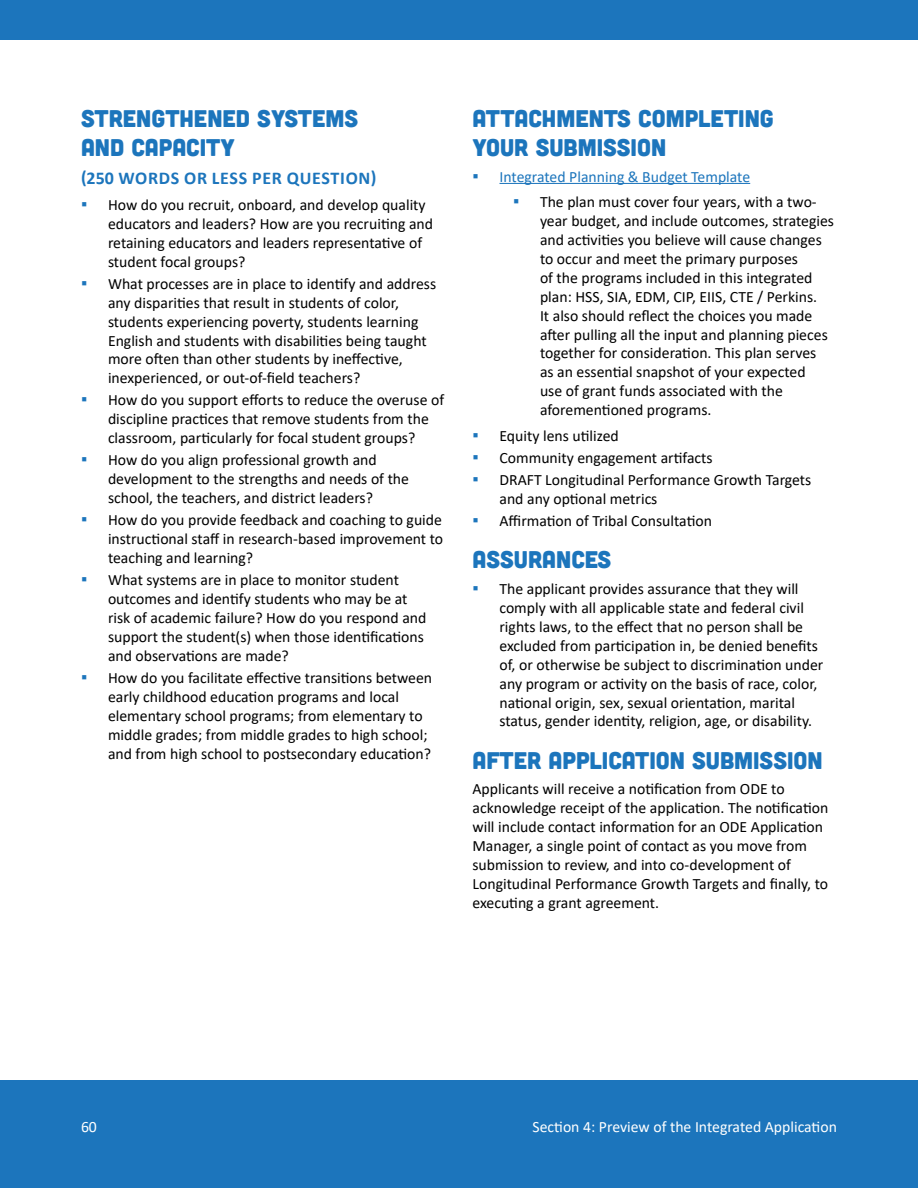
<style>
.page{position:relative;width:918px;height:1188px;background:#fff}
.page>*{position:absolute;margin:0;border:0;box-sizing:border-box;transform-origin:0 0}
.t1{font:24px/28.8px "Cubano";color:#1c75bc}
.Body{font:700 18px "Calibri";letter-spacing:.04em;color:#1c75bc}
.Body-2{font:15.75px/18.9px "Calibri";color:#000}
.t2{font:15.75px "Calibri";color:#fff}
.t3{font:15.75px "Calibri";color:#1c75bc}
.s1{font-size:18px;color:#1c75bc}
.s2{font-size:18px}
</style>
<div class="page">
<div style="left:0;top:1080px;width:918px;height:108px;background:#1c75bc"></div>
<div style="left:0;top:0;width:918px;height:40px;background:#1c75bc"></div>
<hr style="left:500px;top:183px;width:250px;height:1px;background:#1c75bc">
<h2 class="t1" style="left:81px;top:103px;width:279px">STRENGTHENED SYSTEMS<br>AND CAPACITY</h2>
<p class="Body" style="left:81px;top:166px;width:297px">(250 WORDS OR LESS PER QUESTION)</p>
<p class="Body-2" style="left:108px;top:195px;width:327px;text-indent:-27px"><span class="s1">▪</span> How do you recruit, onboard, and develop quality educators and leaders? How are you recruiting and retaining educators and leaders representative of student focal groups?</p>
<p class="Body-2" style="left:108px;top:274px;width:330px;text-indent:-27px"><span class="s1">▪</span> What processes are in place to identify and address any disparities that result in students of color, students experiencing poverty, students learning English and students with disabilities being taught more often than other students by ineffective, inexperienced, or out-of-field teachers?</p>
<p class="Body-2" style="left:108px;top:390px;width:338px;text-indent:-27px"><span class="s1">▪</span> How do you support efforts to reduce the overuse of discipline practices that remove students from the classroom, particularly for focal student groups?</p>
<p class="Body-2" style="left:108px;top:450px;width:303px;text-indent:-27px"><span class="s1">▪</span> How do you align professional growth and development to the strengths and needs of the school, the teachers, and district leaders?</p>
<p class="Body-2" style="left:108px;top:510px;width:337px;text-align:justify;text-indent:-27px"><span class="s1">▪</span> How do you provide feedback and coaching to guide instructional staff in research-based improvement to teaching and learning?</p>
<p class="Body-2" style="left:108px;top:570px;width:320px;text-indent:-27px"><span class="s1">▪</span> What systems are in place to monitor student outcomes and identify students who may be at risk of academic failure? How do you respond and support the student(s) when those identifications and observations are made?</p>
<p class="Body-2" style="left:108px;top:668px;width:326px;text-indent:-27px"><span class="s1">▪</span> How do you facilitate effective transitions between early childhood education programs and local elementary school programs; from elementary to middle grades; from middle grades to high school; and from high school to postsecondary education?</p>
<h2 class="t1" style="left:472px;top:103px;width:303px">ATTACHMENTS COMPLETING<br>YOUR SUBMISSION</h2>
<p class="t3" style="left:472px;top:165px;width:279px"><span class="s2">▪</span> Integrated Planning &amp; Budget Template</p>
<p class="Body-2" style="left:540px;top:192px;width:296px;text-indent:-27px"><span class="s1">▪</span> The plan must cover four years, with a two&shy;year budget, and include outcomes, strategies and activities you believe will cause changes to occur and meet the primary purposes<br>of the programs included in this integrated plan: HSS, SIA, EDM, CIP, EIIS, CTE / Perkins.<br>It also should reflect the choices you made after pulling all the input and planning pieces together for consideration. This plan serves<br>as an essential snapshot of your expected<br>use of grant funds associated with the aforementioned programs.</p>
<p class="Body-2" style="left:472px;top:426px;width:148px"><span class="s1">▪</span> Equity lens utilized</p>
<p class="Body-2" style="left:472px;top:448px;width:242px"><span class="s1">▪</span> Community engagement artifacts</p>
<p class="Body-2" style="left:500px;top:470px;width:313px;text-indent:-27px"><span class="s1">▪</span> DRAFT Longitudinal Performance Growth Targets and any optional metrics</p>
<p class="Body-2" style="left:472px;top:511px;width:241px"><span class="s1">▪</span> Affirmation of Tribal Consultation</p>
<h2 class="t1" style="left:472px;top:544px;width:140px">ASSURANCES</h2>
<p class="Body-2" style="left:500px;top:579px;width:325px;text-indent:-27px"><span class="s1">▪</span> The applicant provides assurance that they will comply with all applicable state and federal civil rights laws, to the effect that no person shall be excluded from participation in, be denied benefits of, or otherwise be subject to discrimination under any program or activity on the basis of race, color, national origin, sex, sexual orientation, marital status, gender identity, religion, age, or disability.</p>
<h2 class="t1" style="left:472px;top:744px;width:352px">AFTER APPLICATION SUBMISSION</h2>
<p class="Body-2" style="left:472px;top:779px;width:357px">Applicants will receive a notification from ODE to acknowledge receipt of the application. The notification will include contact information for an ODE Application Manager, a single point of contact as you move from submission to review, and into co-development of Longitudinal Performance Growth Targets and finally, to executing a grant agreement.</p>
<p class="t2" style="left:81px;top:1116px;width:17px">60</p>
<p class="t2" style="left:533px;top:1116px;width:306px">Section 4: Preview of the Integrated Application</p>
</div>
